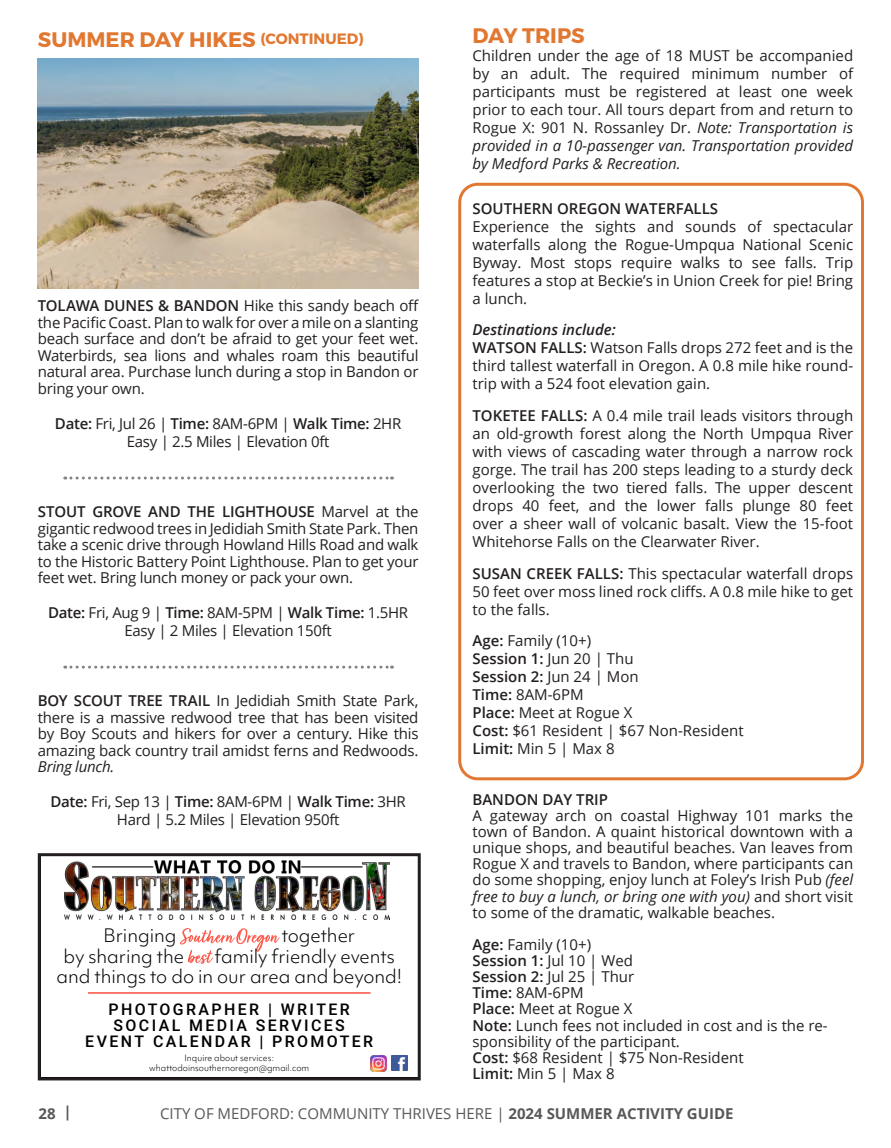
<style>
.page{position:relative;width:891px;height:1148px;background:#fff}
.page>*{position:absolute;margin:0;border:0;box-sizing:border-box;transform-origin:0 0}
.t1{font:700 21px "Montserrat";color:#e17831}
.t2{font:300 17.7px/20.4px "Objektiv Mk 1";color:#000}
.t3{font:500 15.9px/31.8px "Heebo";letter-spacing:.15em;color:#000}
.t4{font:15px/18px "Open Sans";color:#231f20;text-align:justify}
.t5{font:15px "Open Sans";letter-spacing:-.02em;color:#231f20}
.t6{font:600 15px "Open Sans";color:#231f20}
.t7{font:15px "Open Sans";color:#57585a}
.t8{font:italic 600 15px "Open Sans";color:#231f20}
.t9{font:700 15px "Open Sans";color:#57585a}
.t10{font:300 8.25px/9.6px "Objektiv Mk 1";color:#000;text-align:center}
.s1{font-size:15px}
.s2{font-weight:600}
.s3{font-style:italic}
.s4{font-weight:400}
.s5{font-weight:700}
</style>
<div class="page">
<svg style="left:65px;top:476px;width:328px;height:3px"></svg>
<svg style="left:65px;top:665px;width:328px;height:3px"></svg>
<div style="left:458px;top:183px;width:406px;height:597px;border:3px solid #e17831;border-radius:18px"></div>
<img style="left:65px;top:860px;width:325px;height:59px">
<svg style="left:180px;top:928px;width:100px;height:35px"></svg>
<hr style="left:88px;top:992px;width:283px;height:1px;background:#fe594b">
<img style="left:392px;top:1055px;width:16px;height:16px">
<img style="left:371px;top:1055px;width:16px;height:16px">
<div style="left:38px;top:853px;width:383px;height:227px;border:3px solid #231f20"></div>
<img style="left:38px;top:58px;width:380px;height:230px">
<p class="t1" style="left:38px;top:27px;width:327px">SUMMER DAY HIKES <span class="s1">(CONTINUED)</span></p>
<p class="t4" style="left:38px;top:297px;width:383px;line-height:16.5px"><span class="s2">TOLAWA DUNES &amp; BANDON</span> Hike this sandy beach off the Pacific Coast. Plan to walk for over a mile on a slanting beach surface and don’t be afraid to get your feet wet.<br>Waterbirds, sea lions and whales roam this beautiful natural area. Purchase lunch during a stop in Bandon or bring your own.</p>
<p class="t5" style="left:55px;top:413px;width:348px"><span class="s2">Date:</span> Fri, Jul 26 | <span class="s2">Time:</span> 8AM-6PM | <span class="s2">Walk Time:</span> 2HR</p>
<p class="t5" style="left:127px;top:431px;width:204px">Easy | 2.5 Miles | Elevation 0ft</p>
<p class="t4" style="left:38px;top:503px;width:382px;line-height:16.5px"><span class="s2">STOUT GROVE AND THE LIGHTHOUSE</span> Marvel at the gigantic redwood trees in Jedidiah Smith State Park. Then take a scenic drive through Howland Hills Road and walk to the Historic Battery Point Lighthouse. Plan to get your feet wet. Bring lunch money or pack your own.</p>
<p class="t5" style="left:48px;top:602px;width:361px"><span class="s2">Date:</span> Fri, Aug 9 | <span class="s2">Time:</span> 8AM-5PM | <span class="s2">Walk Time:</span> 1.5HR</p>
<p class="t5" style="left:125px;top:620px;width:209px">Easy | 2 Miles | Elevation 150ft</p>
<p class="t4" style="left:38px;top:692px;width:382px;line-height:16.5px"><span class="s2">BOY SCOUT TREE TRAIL</span> In Jedidiah Smith State Park, there is a massive redwood tree that has been visited by Boy Scouts and hikers for over a century. Hike this amazing back country trail amidst ferns and Redwoods.<br><span class="s3">Bring lunch.</span></p>
<p class="t5" style="left:51px;top:791px;width:357px"><span class="s2">Date:</span> Fri, Sep 13 | <span class="s2">Time:</span> 8AM-6PM | <span class="s2">Walk Time:</span> 3HR</p>
<p class="t5" style="left:117px;top:809px;width:224px">Hard | 5.2 Miles | Elevation 950ft</p>
<p class="t2" style="left:104px;top:925px;width:75px">Bringing</p>
<p class="t2" style="left:282px;top:925px;width:75px">together</p>
<p class="t2" style="left:64px;top:945px;width:122px">by sharing the</p>
<p class="t2" style="left:56px;top:945px;width:347px;text-indent:158px">family friendly events and things to do in our area and beyond!</p>
<p class="t3" style="left:85px;top:993px;width:266px;text-indent:23px">PHOTOGRAPHER | WRITER<br>EVENT CALENDAR |</p>
<p class="t3" style="left:272px;top:1017px;width:102px;line-height:15.9px;text-indent:-159px">SOCIAL MEDIA SERVICES<br>PROMOTER</p>
<p class="t10" style="left:149px;top:1053px;width:162px">Inquire about services: whattodoinsouthernoregon@gmail.com</p>
<p class="t1" style="left:473px;top:22px;width:114px">DAY TRIPS</p>
<p class="t4" style="left:472px;top:46px;width:382px">Children under the age of 18 MUST be accompanied by an adult. The required minimum number of participants must be registered at least one week prior to each tour. All tours depart from and return to Rogue X: 901 N. Rossanley Dr. <span class="s3">Note: Transportation is provided in a 10-passenger van. Transportation provided by Medford Parks &amp; Recreation.</span></p>
<p class="t6" style="left:472px;top:198px;width:247px">SOUTHERN OREGON WATERFALLS</p>
<p class="t4" style="left:472px;top:217px;width:382px">Experience the sights and sounds of spectacular waterfalls along the Rogue-Umpqua National Scenic Byway. Most stops require walks to see falls. Trip features a stop at Beckie’s in Union Creek for pie! Bring a lunch.</p>
<p class="t8" style="left:472px;top:320px;width:145px">Destinations include:</p>
<p class="t4" style="left:472px;top:339px;width:382px"><span class="s2">WATSON FALLS:</span> Watson Falls drops 272 feet and is the third tallest waterfall in Oregon. A 0.8 mile hike round&shy;trip with a 524 foot elevation gain.</p>
<p class="t4" style="left:472px;top:406px;width:382px"><span class="s2">TOKETEE FALLS:</span> A 0.4 mile trail leads visitors through an old-growth forest along the North Umpqua River with views of cascading water through a narrow rock gorge. The trail has 200 steps leading to a sturdy deck overlooking the two tiered falls. The upper descent drops 40 feet, and the lower falls plunge 80 feet over a sheer wall of volcanic basalt. View the 15-foot Whitehorse Falls on the Clearwater River.</p>
<p class="t4" style="left:472px;top:564px;width:382px"><span class="s2">SUSAN CREEK FALLS:</span> This spectacular waterfall drops 50 feet over moss lined rock cliffs. A 0.8 mile hike to get to the falls.</p>
<p class="t4" style="left:472px;top:631px;width:120px"><span class="s2">Age:</span> Family (10+)</p>
<p class="t6" style="left:472px;top:648px;width:163px">Session 1: <span class="s4">Jun 20 | Thu</span></p>
<p class="t6" style="left:472px;top:666px;width:168px">Session 2: <span class="s4">Jun 24 | Mon</span></p>
<p class="t4" style="left:472px;top:685px;width:113px"><span class="s2">Time:</span> 8AM-6PM</p>
<p class="t4" style="left:472px;top:703px;width:162px"><span class="s2">Place:</span> Meet at Rogue X</p>
<p class="t4" style="left:472px;top:721px;width:273px"><span class="s2">Cost:</span> $61 Resident | $67 Non-Resident</p>
<p class="t4" style="left:472px;top:739px;width:144px"><span class="s2">Limit:</span> Min 5 | Max 8</p>
<p class="t6" style="left:473px;top:789px;width:137px">BANDON DAY TRIP</p>
<p class="t4" style="left:473px;top:807px;width:382px;line-height:16.2px">A gateway arch on coastal Highway 101 marks the town of Bandon. A quaint historical downtown with a unique shops, and beautiful beaches. Van leaves from Rogue X and travels to Bandon, where participants can do some shopping, enjoy lunch at Foley’s Irish Pub <span class="s3">(feel free to buy a lunch, or bring one with you)</span> and short visit to some of the dramatic, walkable beaches.</p>
<p class="t4" style="left:473px;top:935px;width:120px"><span class="s2">Age:</span> Family (10+)</p>
<p class="t6" style="left:473px;top:950px;width:162px">Session 1: <span class="s4">Jul 10 | Wed</span></p>
<p class="t4" style="left:473px;top:967px;width:163px"><span class="s2">Session 2:</span> Jul 25 | Thur</p>
<p class="t4" style="left:473px;top:983px;width:113px"><span class="s2">Time:</span> 8AM-6PM</p>
<p class="t4" style="left:473px;top:999px;width:162px"><span class="s2">Place:</span> Meet at Rogue X</p>
<p class="t4" style="left:473px;top:1016px;width:357px;line-height:16.2px"><span class="s2">Note:</span> Lunch fees not included in cost and is the re&shy;sponsibility of the participant.</p>
<p class="t4" style="left:473px;top:1048px;width:273px"><span class="s2">Cost:</span> $68 Resident | $75 Non-Resident</p>
<p class="t4" style="left:473px;top:1064px;width:144px"><span class="s2">Limit:</span> Min 5 | Max 8</p>
<p class="t9" style="left:39px;top:1102px;width:35px">28 |</p>
<p class="t7" style="left:160px;top:1103px;width:575px">CITY OF MEDFORD: COMMUNITY THRIVES HERE | <span class="s5">2024 SUMMER ACTIVITY GUIDE</span></p>
</div>
